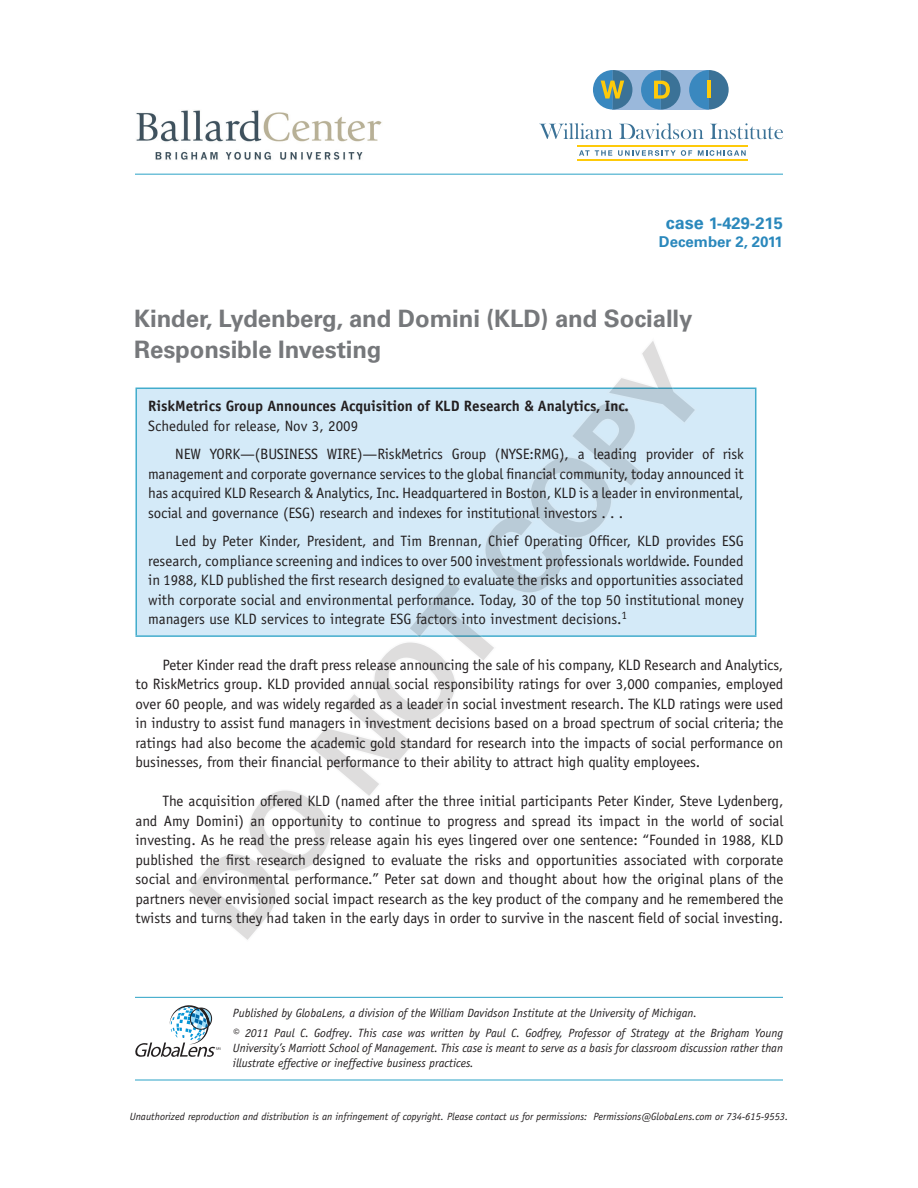
<style>
.page{position:relative;width:918px;height:1188px;background:#fff}
.page>*{position:absolute;margin:0;border:0;box-sizing:border-box;transform-origin:0 0}
.t1{font:700 106.5px "Univers LT Std";color:#231f20}
.t2{font:700 24px/31.5px "Univers LT Std";letter-spacing:-.005em;color:#76787b}
.t3{font:700 16.5px "Univers LT Std";color:#2a88bc}
.t4{font:15px/19.5px "Officina Sans Std";letter-spacing:-.01em;color:#231f20;text-align:justify}
.t5{font:700 15px "Officina Sans Std";letter-spacing:-.005em;color:#231f20}
.t6{font:700 15px "Univers LT Std";color:#2a88bc}
.t7{font:italic 12px/19.8px "Officina Sans Std";letter-spacing:-.005em;color:#231f20}
.t8{font:italic 10.5px "Officina Sans Std";color:#231f20}
.s1{font-size:18px}
</style>
<div class="page">
<div style="left:136px;top:388px;width:620px;height:248px;background:#d4eaf8"></div>
<hr style="left:135px;top:388px;width:621px;height:1px;background:#42accc">
<hr style="left:135px;top:389px;width:2px;height:246px;background:#42accc">
<hr style="left:755px;top:389px;width:1px;height:246px;background:#42accc">
<hr style="left:135px;top:635px;width:621px;height:2px;background:#42accc">
<hr style="left:135px;top:1079px;width:648px;height:2px;background:#42accc">
<hr style="left:135px;top:997px;width:648px;height:1px;background:#42accc">
<hr style="left:135px;top:174px;width:648px;height:1px;background:#42accc">
<svg style="left:135px;top:1005px;width:85px;height:52px"></svg>
<img style="left:136px;top:110px;width:246px;height:50px">
<svg style="left:539px;top:123px;width:74px;height:16px"></svg>
<svg style="left:619px;top:123px;width:85px;height:16px"></svg>
<svg style="left:710px;top:123px;width:73px;height:16px"></svg>
<hr style="left:577px;top:160px;width:170px;height:1px;background:#feca0a">
<hr style="left:577px;top:145px;width:170px;height:1px;background:#feca0a">
<svg style="left:579px;top:150px;width:33px;height:6px"></svg>
<svg style="left:618px;top:150px;width:74px;height:6px"></svg>
<svg style="left:698px;top:150px;width:48px;height:6px"></svg>
<div style="left:661px;top:70px;width:48px;height:40px;background:#9ab8db"></div>
<div style="left:613px;top:70px;width:48px;height:40px;background:#9ab8db"></div>
<svg style="left:689px;top:70px;width:40px;height:40px"></svg>
<hr style="left:707px;top:80px;width:4px;height:18px;background:#feca0a">
<svg style="left:593px;top:70px;width:39px;height:40px"></svg>
<svg style="left:641px;top:70px;width:40px;height:40px"></svg>
<svg style="left:185px;top:387px;width:514px;height:250px"></svg>
<p class="t3" style="left:666px;top:214px;width:119px"><span class="s1">case</span> 1-429-215</p>
<p class="t6" style="left:659px;top:233px;width:126px">December 2, 2011</p>
<h2 class="t2" style="left:134px;top:303px;width:560px">Kinder, Lydenberg, and Domini (KLD) and Socially<br>Responsible Investing</h2>
<h1 class="t1" style="left:167px;top:882px;width:729px;rotate:-50deg">DO NOT COPY</h1>
<p class="t5" style="left:148px;top:397px;width:482px">RiskMetrics Group Announces Acquisition of KLD Research &amp; Analytics, Inc.</p>
<p class="t4" style="left:175px;top:411px;width:570px;line-height:28.5px;text-indent:-27px">Scheduled for release, Nov 3, 2009<br>NEW YORK—(BUSINESS WIRE)—RiskMetrics Group (NYSE:RMG), a leading provider of risk</p>
<p class="t4" style="left:148px;top:464px;width:597px">management and corporate governance services to the global financial community, today announced it has acquired KLD Research &amp; Analytics, Inc. Headquartered in Boston, KLD is a leader in environmental, social and governance (ESG) research and indexes for institutional investors . . .</p>
<p class="t4" style="left:148px;top:531px;width:597px;text-indent:27px">Led by Peter Kinder, President, and Tim Brennan, Chief Operating Officer, KLD provides ESG research, compliance screening and indices to over 500 investment professionals worldwide. Founded in 1988, KLD published the first research designed to evaluate the risks and opportunities associated with corporate social and environmental performance. Today, 30 of the top 50 institutional money managers use KLD services to integrate ESG factors into investment decisions.<sup>1</sup></p>
<p class="t4" style="left:135px;top:655px;width:650px;text-indent:27px">Peter Kinder read the draft press release announcing the sale of his company, KLD Research and Analytics, to RiskMetrics group. KLD provided annual social responsibility ratings for over 3,000 companies, employed over 60 people, and was widely regarded as a leader in social investment research. The KLD ratings were used in industry to assist fund managers in investment decisions based on a broad spectrum of social criteria; the ratings had also become the academic gold standard for research into the impacts of social performance on businesses, from their financial performance to their ability to attract high quality employees.</p>
<p class="t4" style="left:135px;top:792px;width:650px;text-indent:27px">The acquisition offered KLD (named after the three initial participants Peter Kinder, Steve Lydenberg, and Amy Domini) an opportunity to continue to progress and spread its impact in the world of social investing. As he read the press release again his eyes lingered over one sentence: “Founded in 1988, KLD published the first research designed to evaluate the risks and opportunities associated with corporate social and environmental performance.” Peter sat down and thought about how the original plans of the partners never envisioned social impact research as the key product of the company and he remembered the twists and turns they had taken in the early days in order to survive in the nascent field of social investing.</p>
<p class="t7" style="left:233px;top:1004px;width:551px">Published by GlobaLens, a division of the William Davidson Institute at the University of Michigan.<br>© 2011 Paul C. Godfrey. This case was written by Paul C. Godfrey, Professor of Strategy at the Brigham Young</p>
<p class="t7" style="left:233px;top:1041px;width:552px;line-height:15px">University’s Marriott School of Management. This case is meant to serve as a basis for classroom discussion rather than illustrate effective or ineffective business practices.</p>
<p class="t8" style="left:130px;top:1110px;width:660px">Unauthorized reproduction and distribution is an infringement of copyright. Please contact us for permissions: Permissions@GlobaLens.com or 734-615-9553.</p>
</div>
